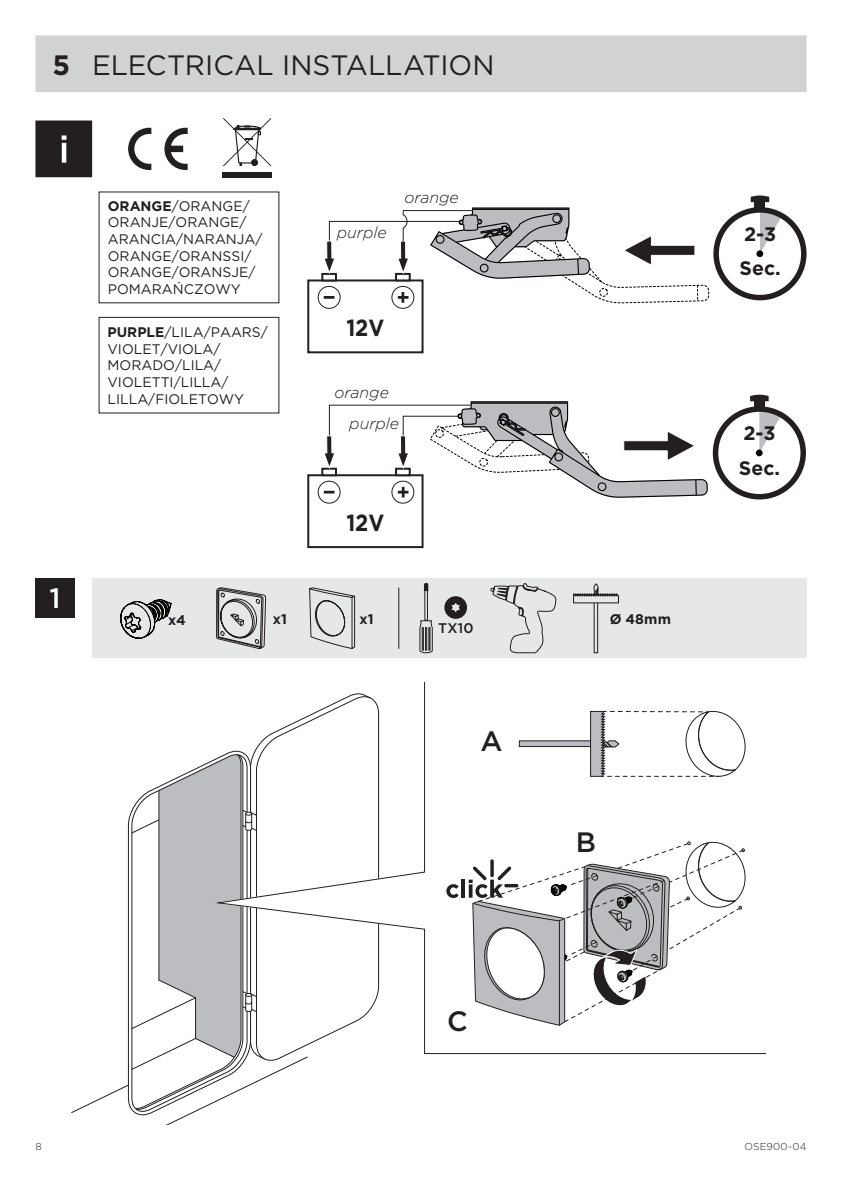
<style>
.page{position:relative;width:842px;height:1191px;background:#fff}
.page>*{position:absolute;margin:0;border:0;box-sizing:border-box;transform-origin:0 0}
.t1{font:28px "Thule";color:#231f20}
.t2{font:500 28px "Thule";color:#231f20}
.t3{font:500 28px "Thule";color:#fff}
.t4{font:700 23.4px "Thule";color:#231f20;scale:.91 1}
.t5{font:700 19.6px/34.6px "Thule";color:#221d1e}
.t6{font:italic 300 15.8px/30.8px "Thule";color:#231f20}
.TABLE-5pt_-_content{font:700 14px "Thule";letter-spacing:.01em;color:#231f20}
.t7{font:500 14px "Thule";color:#231f20}
.t8{font:13.8px/16.6px "Thule";color:#231f20}
.t9{font:300 10px "Thule";letter-spacing:.015em;color:#231f20}
.s1{font-weight:700}
</style>
<div class="page">
<div style="left:35px;top:35px;width:771px;height:57px;background:#d1d2d4"></div>
<div style="left:307px;top:279px;width:116px;height:74px;border:2px solid #231f20"></div>
<div style="left:321px;top:273px;width:16px;height:8px;border:2px solid #231f20"></div>
<svg style="left:318px;top:286px;width:22px;height:22px"></svg>
<div style="left:318px;top:286px;width:23px;height:23px;border:1px solid #231f20;border-radius:50%"></div>
<div style="left:391px;top:286px;width:23px;height:23px;border:1px solid #231f20;border-radius:50%"></div>
<div style="left:307px;top:474px;width:116px;height:74px;border:2px solid #231f20"></div>
<div style="left:321px;top:468px;width:16px;height:8px;border:2px solid #231f20"></div>
<svg style="left:318px;top:481px;width:22px;height:22px"></svg>
<div style="left:318px;top:481px;width:23px;height:22px;border:1px solid #231f20;border-radius:50%"></div>
<div style="left:391px;top:481px;width:23px;height:22px;border:1px solid #231f20;border-radius:50%"></div>
<svg style="left:98px;top:191px;width:182px;height:113px"></svg>
<svg style="left:323px;top:195px;width:483px;height:109px"></svg>
<svg style="left:323px;top:395px;width:483px;height:104px"></svg>
<svg style="left:35px;top:120px;width:57px;height:57px;background:#2e2a2b"></svg>
<div style="left:35px;top:578px;width:40px;height:40px;background:#231f20"></div>
<div style="left:92px;top:578px;width:714px;height:80px;background:#e6e7e9"></div>
<svg style="left:71px;top:761px;width:354px;height:363px"></svg>
<svg style="left:211px;top:681px;width:555px;height:373px"></svg>
<svg style="left:446px;top:884px;width:13px;height:14px"></svg>
<hr style="left:461px;top:879px;width:4px;height:18px;background:#231f20">
<svg style="left:469px;top:681px;width:280px;height:346px"></svg>
<svg style="left:490px;top:583px;width:67px;height:71px"></svg>
<svg style="left:573px;top:583px;width:46px;height:71px"></svg>
<svg style="left:419px;top:583px;width:14px;height:71px"></svg>
<hr style="left:398px;top:587px;width:1px;height:62px;background:#231f20">
<svg style="left:444px;top:596px;width:23px;height:23px"></svg>
<svg style="left:98px;top:316px;width:182px;height:333px"></svg>
<svg style="left:309px;top:587px;width:46px;height:62px"></svg>
<svg style="left:128px;top:128px;width:23px;height:42px"></svg>
<svg style="left:164px;top:128px;width:24px;height:42px"></svg>
<div style="left:223px;top:172px;width:49px;height:6px;background:#231f20"></div>
<svg style="left:223px;top:118px;width:48px;height:48px"></svg>
<p class="t1" style="left:52px;top:47px;width:444px"><span class="s1">5</span> ELECTRICAL INSTALLATION</p>
<p class="t8" style="left:108px;top:197px;width:156px"><span class="s1">ORANGE</span>/ORANGE/<br>ORANJE/ORANGE/<br>ARANCIA/NARANJA/<br>ORANGE/ORANSSI/<br>ORANGE/ORANSJE/<br>POMARAŃCZOWY</p>
<p class="t6" style="left:404px;top:181px;width:56px">orange</p>
<p class="t6" style="left:337px;top:216px;width:51px">purple</p>
<p class="t3" style="left:49px;top:580px;width:13px">1</p>
<p class="t8" style="left:108px;top:323px;width:162px"><span class="s1">PURPLE</span>/LILA/PAARS/<br>VIOLET/VIOLA/<br>MORADO/LILA/<br>VIOLETTI/LILLA/<br>LILLA/FIOLETOWY</p>
<p class="t4" style="left:346px;top:314px;width:43px">12V</p>
<p class="t6" style="left:349px;top:376px;width:51px;text-indent:-15px">orange purple</p>
<p class="t4" style="left:346px;top:508px;width:43px">12V</p>
<p class="TABLE-5pt_-_content" style="left:168px;top:611px;width:19px">x4</p>
<p class="TABLE-5pt_-_content" style="left:273px;top:610px;width:16px">x1</p>
<p class="TABLE-5pt_-_content" style="left:360px;top:610px;width:16px">x1</p>
<p class="TABLE-5pt_-_content" style="left:610px;top:610px;width:63px">Ø 48mm</p>
<p class="t7" style="left:438px;top:619px;width:37px">TX10</p>
<p class="t2" style="left:481px;top:723px;width:24px">A</p>
<p class="t2" style="left:576px;top:823px;width:22px">B</p>
<p class="t2" style="left:447px;top:1003px;width:22px">C</p>
<p class="t5" style="left:740px;top:217px;width:43px">2-3<br>Sec.</p>
<p class="t5" style="left:739px;top:416px;width:43px">2-3<br>Sec.</p>
<p class="t9" style="left:35px;top:1140px;width:8px">8</p>
<p class="t9" style="left:745px;top:1140px;width:63px">OSE900-04</p>
</div>
